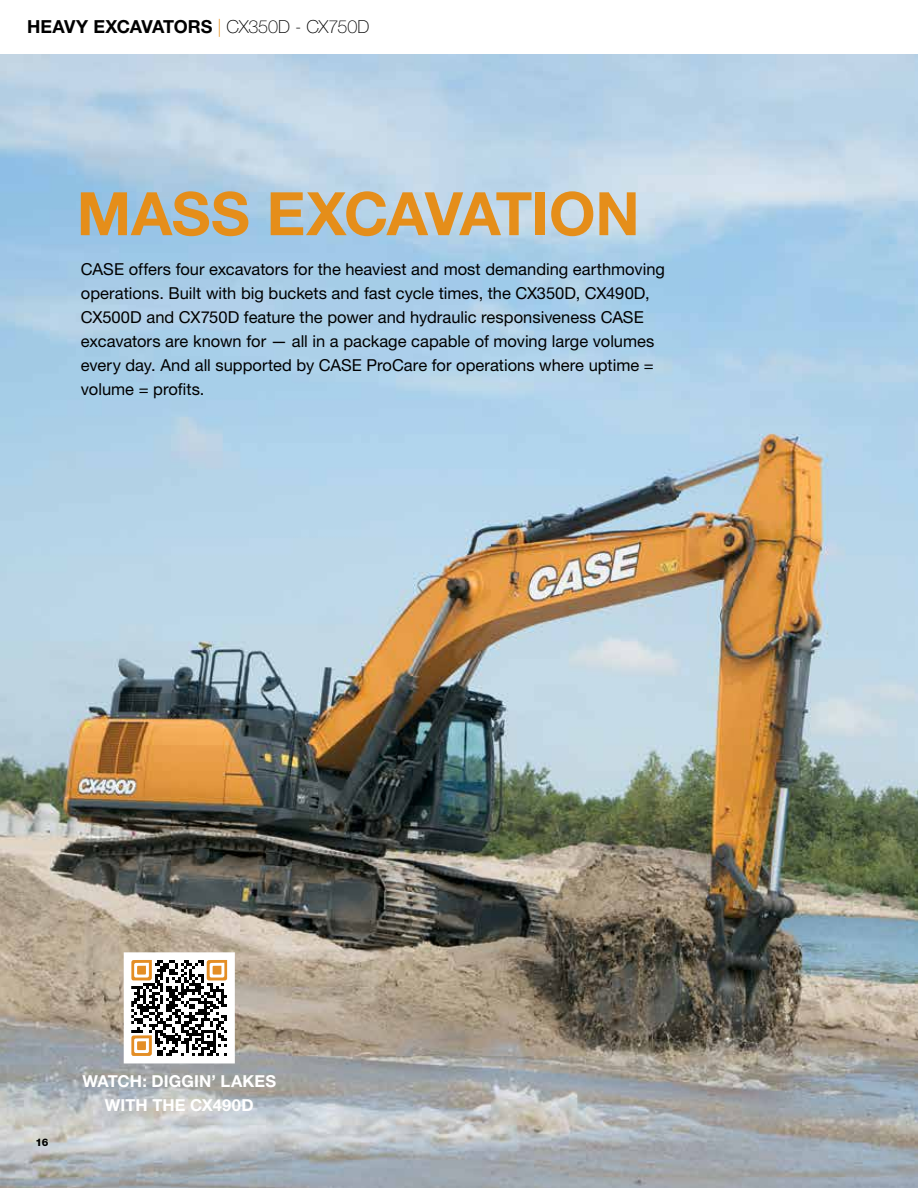
<style>
.page{position:relative;width:918px;height:1188px;background:#fff}
.page>*{position:absolute;margin:0;border:0;box-sizing:border-box;transform-origin:0 0}
.t1{font:700 60px "Helvetica Neue LT Std";letter-spacing:-.01em;color:#e58e1a}
.t2{font:700 18px "Helvetica Neue LT Std";letter-spacing:-.015em;color:#000}
.t3{font:16.5px/24px "Helvetica Neue LT Std";color:#000}
.t4{font:700 16.5px/24px "Helvetica Neue LT Std";letter-spacing:.005em;color:#fff;text-align:center}
.t5{font:800 10.5px "Helvetica Neue LT Std";color:#000}
.s1{font-weight:100;color:#e58e1a}
.s2{font-weight:100}
</style>
<div class="page">
<img style="left:0;top:54px;width:918px;height:1134px">
<svg style="left:120px;top:949px;width:119px;height:118px"></svg>
<p class="t2" style="left:27px;top:15px;width:344px">HEAVY EXCAVATORS <span class="s1">|</span> <span class="s2">CX350D - CX750D</span></p>
<h1 class="t1" style="left:77px;top:177px;width:565px">MASS EXCAVATION</h1>
<p class="t3" style="left:81px;top:257px;width:586px">CASE offers four excavators for the heaviest and most demanding earthmoving operations. Built with big buckets and fast cycle times, the CX350D, CX490D, CX500D and CX750D feature the power and hydraulic responsiveness CASE excavators are known for — all in a package capable of moving large volumes every day. And all supported by CASE ProCare for operations where uptime = volume = profits.</p>
<p class="t5" style="left:36px;top:1136px;width:14px">16</p>
<p class="t4" style="left:82px;top:1069px;width:195px">WATCH: DIGGIN’ LAKES<br>WITH THE CX490D</p>
</div>
